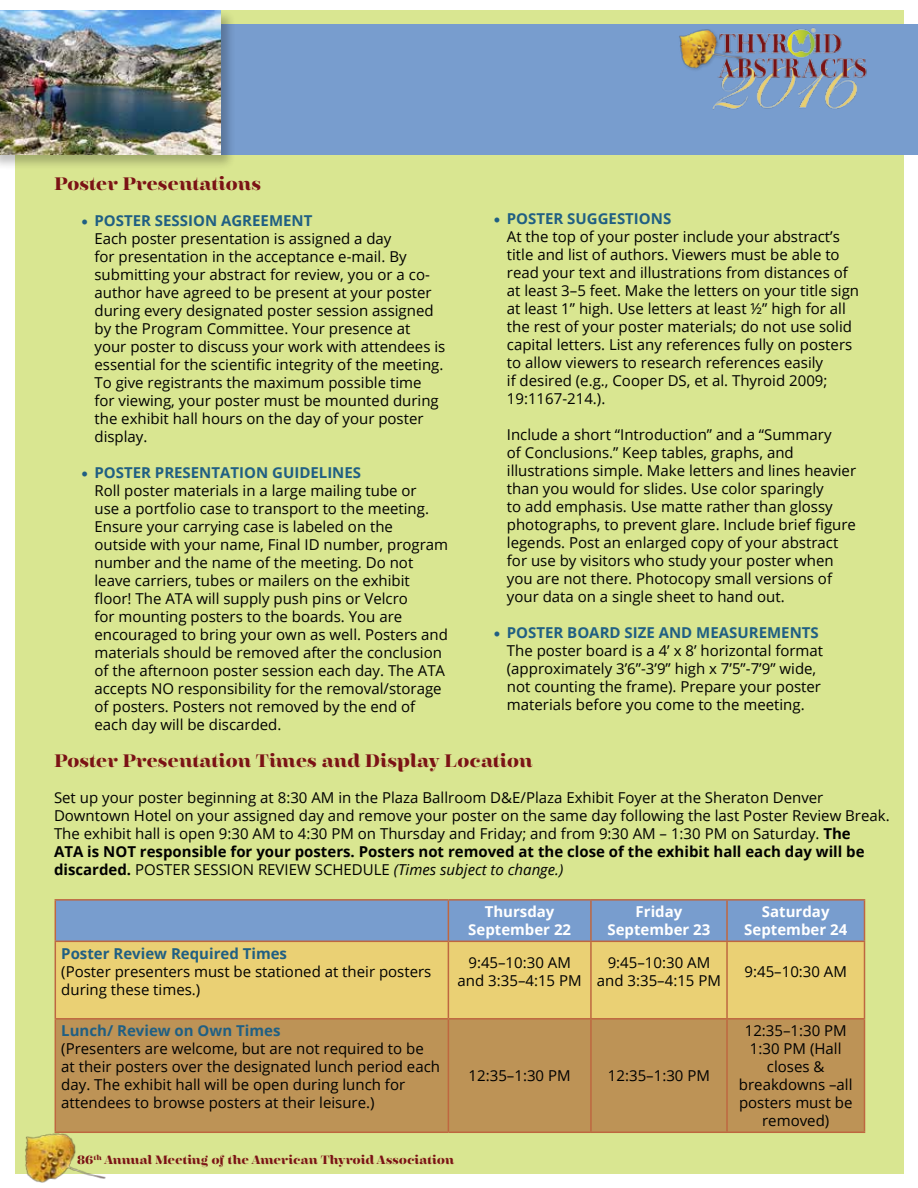
<style>
.page{position:relative;width:918px;height:1188px;background:#fff}
.page>*{position:absolute;margin:0;border:0;box-sizing:border-box;transform-origin:0 0}
.t1{font:700 18px "Encorpada Essential";letter-spacing:-.005em;color:#7b1315}
.t2{font:15px/18px "Open Sans";color:#000}
.t3{font:700 15px/18px "Open Sans";color:#fff;text-align:center}
.t4{font:700 15px "Open Sans";color:#205f83}
.t5{font:700 12px "Encorpada Essential";letter-spacing:-.005em;color:#7b1315}
.s1{font-family:"Minion Pro";font-weight:700;font-size:18px;color:#205f83}
.s2{font-weight:700;color:#205f83}
.s3{font-weight:700}
.s4{font-style:italic}
</style>
<div class="page">
<div style="left:15px;top:10px;width:889px;height:1163px;background:#d9e691"></div>
<img style="left:15px;top:1109px;width:106px;height:74px">
<div style="left:220px;top:24px;width:698px;height:131px;background:#789dce"></div>
<div style="left:0;top:9px;width:236px;height:161px;background:#000;opacity:.25"></div>
<img style="left:0;top:10px;width:220px;height:145px">
<div style="left:56px;top:901px;width:808px;height:40px;background:#789dce"></div>
<div style="left:56px;top:942px;width:808px;height:76px;background:#ead074"></div>
<div style="left:56px;top:1020px;width:808px;height:112px;background:#bd9356"></div>
<hr style="left:55px;top:899px;width:393px;height:2px;background:#be6740">
<hr style="left:55px;top:901px;width:1px;height:40px;background:#be6740">
<hr style="left:448px;top:899px;width:143px;height:2px;background:#be6740">
<hr style="left:448px;top:901px;width:1px;height:40px;background:#be6740">
<hr style="left:591px;top:899px;width:136px;height:2px;background:#be6740">
<hr style="left:590px;top:901px;width:2px;height:40px;background:#be6740">
<hr style="left:727px;top:899px;width:138px;height:2px;background:#be6740">
<hr style="left:726px;top:901px;width:2px;height:40px;background:#be6740">
<hr style="left:864px;top:901px;width:1px;height:40px;background:#be6740">
<hr style="left:55px;top:941px;width:393px;height:1px;background:#be6740">
<hr style="left:55px;top:942px;width:1px;height:76px;background:#be6740">
<hr style="left:448px;top:941px;width:143px;height:1px;background:#be6740">
<hr style="left:448px;top:942px;width:1px;height:76px;background:#be6740">
<hr style="left:591px;top:941px;width:136px;height:1px;background:#be6740">
<hr style="left:590px;top:942px;width:2px;height:76px;background:#be6740">
<hr style="left:727px;top:941px;width:138px;height:1px;background:#be6740">
<hr style="left:726px;top:942px;width:2px;height:76px;background:#be6740">
<hr style="left:864px;top:942px;width:1px;height:76px;background:#be6740">
<hr style="left:55px;top:1018px;width:393px;height:2px;background:#be6740">
<hr style="left:55px;top:1020px;width:1px;height:112px;background:#be6740">
<hr style="left:448px;top:1018px;width:143px;height:2px;background:#be6740">
<hr style="left:448px;top:1020px;width:1px;height:112px;background:#be6740">
<hr style="left:591px;top:1018px;width:136px;height:2px;background:#be6740">
<hr style="left:590px;top:1020px;width:2px;height:112px;background:#be6740">
<hr style="left:727px;top:1018px;width:138px;height:2px;background:#be6740">
<hr style="left:726px;top:1020px;width:2px;height:112px;background:#be6740">
<hr style="left:864px;top:1020px;width:1px;height:112px;background:#be6740">
<hr style="left:55px;top:1132px;width:393px;height:1px;background:#be6740">
<hr style="left:448px;top:1132px;width:143px;height:1px;background:#be6740">
<hr style="left:591px;top:1132px;width:136px;height:1px;background:#be6740">
<hr style="left:727px;top:1132px;width:138px;height:1px;background:#be6740">
<img style="left:679px;top:27px;width:188px;height:83px">
<p class="t1" style="left:54px;top:171px;width:209px">Poster Presentations</p>
<p class="t2" style="left:95px;top:211px;width:352px;text-indent:-14px"><span class="s1">•</span> <span class="s2">POSTER SESSION AGREEMENT<br></span>Each poster presentation is assigned a day<br>for presentation in the acceptance e-mail. By submitting your abstract for review, you or a co&shy;author have agreed to be present at your poster during every designated poster session assigned by the Program Committee. Your presence at your poster to discuss your work with attendees is essential for the scientific integrity of the meeting.<br>To give registrants the maximum possible time for viewing, your poster must be mounted during the exhibit hall hours on the day of your poster display.</p>
<p class="t2" style="left:95px;top:463px;width:355px;text-indent:-14px"><span class="s1">•</span> <span class="s2">POSTER PRESENTATION GUIDELINES<br></span>Roll poster materials in a large mailing tube or<br>use a portfolio case to transport to the meeting.<br>Ensure your carrying case is labeled on the outside with your name, Final ID number, program number and the name of the meeting. Do not leave carriers, tubes or mailers on the exhibit floor! The ATA will supply push pins or Velcro<br>for mounting posters to the boards. You are encouraged to bring your own as well. Posters and materials should be removed after the conclusion of the afternoon poster session each day. The ATA accepts NO responsibility for the removal/storage of posters. Posters not removed by the end of each day will be discarded.</p>
<p class="t2" style="left:507px;top:209px;width:354px;text-indent:-14px"><span class="s1">•</span> <span class="s2">POSTER SUGGESTIONS<br></span>At the top of your poster include your abstract’s title and list of authors. Viewers must be able to read your text and illustrations from distances of at least 3–5 feet. Make the letters on your title sign at least 1” high. Use letters at least ½” high for all the rest of your poster materials; do not use solid capital letters. List any references fully on posters to allow viewers to research references easily<br>if desired (e.g., Cooper DS, et al. Thyroid 2009; 19:1167-214.).</p>
<p class="t2" style="left:507px;top:425px;width:351px">Include a short “Introduction” and a “Summary<br>of Conclusions.” Keep tables, graphs, and illustrations simple. Make letters and lines heavier than you would for slides. Use color sparingly<br>to add emphasis. Use matte rather than glossy photographs, to prevent glare. Include brief figure legends. Post an enlarged copy of your abstract for use by visitors who study your poster when you are not there. Photocopy small versions of your data on a single sheet to hand out.</p>
<p class="t2" style="left:507px;top:623px;width:318px;text-indent:-14px"><span class="s1">•</span> <span class="s2">POSTER BOARD SIZE AND MEASUREMENTS </span>The poster board is a 4’ x 8’ horizontal format (approximately 3’6”-3’9” high x 7’5”-7’9” wide, not counting the frame). Prepare your poster materials before you come to the meeting.</p>
<p class="t1" style="left:54px;top:748px;width:480px">Poster Presentation Times and Display Location</p>
<p class="t2" style="left:54px;top:789px;width:837px">Set up your poster beginning at 8:30 AM in the Plaza Ballroom D&amp;E/Plaza Exhibit Foyer at the Sheraton Denver Downtown Hotel on your assigned day and remove your poster on the same day following the last Poster Review Break.<br>The exhibit hall is open 9:30 AM to 4:30 PM on Thursday and Friday; and from 9:30 AM – 1:30 PM on Saturday. <span class="s3">The<br>ATA is NOT responsible for your posters. Posters not removed at the close of the exhibit hall each day will be discarded.</span> POSTER SESSION REVIEW SCHEDULE <span class="s4">(Times subject to change.)</span></p>
<p class="t3" style="left:468px;top:903px;width:104px">Thursday<br>September 22</p>
<p class="t3" style="left:608px;top:903px;width:104px">Friday<br>September 23</p>
<p class="t3" style="left:744px;top:903px;width:104px">Saturday<br>September 24</p>
<p class="t4" style="left:61px;top:943px;width:227px">Poster Review Required Times</p>
<p class="t2" style="left:61px;top:962px;width:372px">(Poster presenters must be stationed at their posters during these times.)</p>
<p class="t2" style="left:458px;top:953px;width:126px;text-align:center">9:45–10:30 AM and 3:35–4:15 PM</p>
<p class="t2" style="left:597px;top:953px;width:126px;text-align:center">9:45–10:30 AM and 3:35–4:15 PM</p>
<p class="t2" style="left:745px;top:962px;width:104px">9:45–10:30 AM</p>
<p class="t4" style="left:61px;top:1020px;width:221px">Lunch/ Review on Own Times</p>
<p class="t2" style="left:61px;top:1039px;width:380px">(Presenters are welcome, but are not required to be at their posters over the designated lunch period each day. The exhibit hall will be open during lunch for attendees to browse posters at their leisure.)</p>
<p class="t2" style="left:739px;top:1021px;width:115px;text-align:center">12:35–1:30 PM<br>1:30 PM (Hall closes &amp; breakdowns –all posters must be removed)</p>
<p class="t2" style="left:469px;top:1066px;width:104px">12:35–1:30 PM</p>
<p class="t2" style="left:608px;top:1066px;width:104px">12:35–1:30 PM</p>
<p class="t5" style="left:77px;top:1151px;width:378px">86<sup>th</sup> Annual Meeting of the American Thyroid Association</p>
</div>
